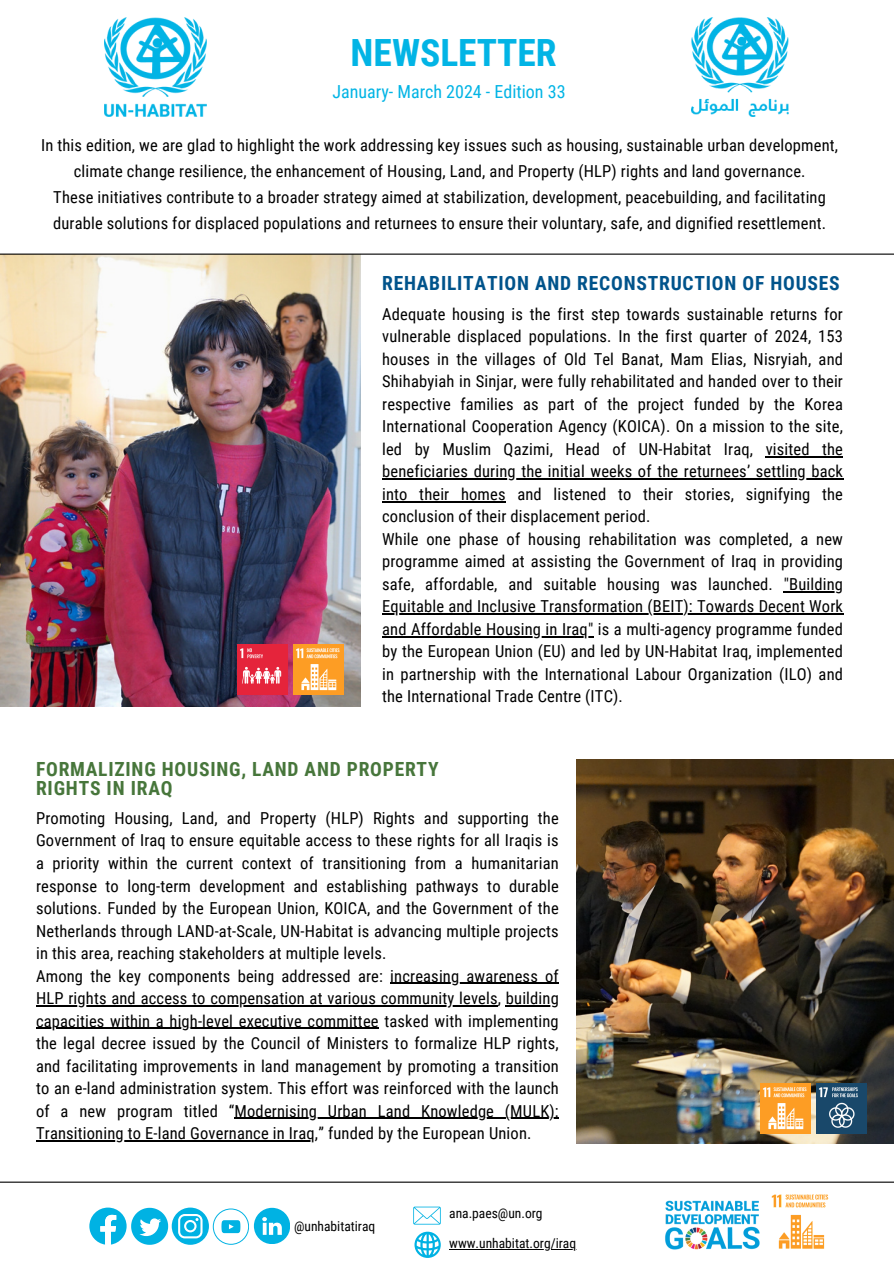
<style>
.page{position:relative;width:894px;height:1264px;background:#fff}
.page>*{position:absolute;margin:0;border:0;box-sizing:border-box;transform-origin:0 0}
.t1{font:700 37.5px "Roboto Condensed";color:#02b4e5}
.t2{font:700 19.5px/19.2px "Roboto Condensed";letter-spacing:.04em;color:#47763b}
.t3{font:700 19.5px "Roboto Condensed";letter-spacing:.04em;color:#00538b}
.t4{font:18px "Roboto Condensed";color:#02b4e5}
.t5{font:16.5px/22.5px "Roboto Condensed";letter-spacing:.01em;color:#000;text-align:justify}
.t6{font:13.5px "Roboto Condensed";color:#000}
</style>
<div class="page">
<hr style="left:0;top:1181px;width:893px;height:1px;background:#000">
<img style="left:0;top:255px;width:360px;height:451px">
<hr style="left:0;top:253px;width:893px;height:2px;background:#000">
<svg style="left:414px;top:1231px;width:26px;height:26px"></svg>
<svg style="left:413px;top:1206px;width:27px;height:18px"></svg>
<svg style="left:89px;top:1207px;width:201px;height:37px"></svg>
<img style="left:771px;top:1194px;width:58px;height:55px">
<img style="left:665px;top:1200px;width:95px;height:50px">
<hr style="left:449px;top:1249px;width:127px;height:1px;background:#000">
<img style="left:105px;top:17px;width:101px;height:99px">
<img style="left:691px;top:17px;width:97px;height:99px">
<hr style="left:765px;top:456px;width:77px;height:1px;background:#000">
<hr style="left:382px;top:478px;width:460px;height:1px;background:#000">
<hr style="left:382px;top:501px;width:123px;height:1px;background:#000">
<hr style="left:783px;top:591px;width:59px;height:1px;background:#000">
<hr style="left:382px;top:613px;width:460px;height:1px;background:#000">
<hr style="left:382px;top:636px;width:211px;height:1px;background:#000">
<img style="left:237px;top:644px;width:51px;height:50px">
<img style="left:293px;top:644px;width:50px;height:50px">
<hr style="left:390px;top:982px;width:169px;height:1px;background:#000">
<hr style="left:36px;top:1005px;width:461px;height:1px;background:#000">
<hr style="left:505px;top:1005px;width:54px;height:1px;background:#000">
<hr style="left:36px;top:1027px;width:343px;height:1px;background:#000">
<hr style="left:234px;top:1117px;width:324px;height:1px;background:#000">
<hr style="left:36px;top:1140px;width:279px;height:1px;background:#000">
<img style="left:576px;top:759px;width:317px;height:384px">
<img style="left:760px;top:1083px;width:50px;height:50px">
<img style="left:815px;top:1083px;width:51px;height:50px">
<h4 class="t1" style="left:350px;top:31px;width:207px">NEWSLETTER</h4>
<p class="t4" style="left:332px;top:81px;width:234px">January- March 2024 - Edition 33</p>
<h2 class="t5" style="left:41px;top:133px;width:798px;line-height:25.8px;text-align:center">In this edition, we are glad to highlight the work addressing key issues such as housing, sustainable urban development, climate change resilience, the enhancement of Housing, Land, and Property (HLP) rights and land governance.<br>These initiatives contribute to a broader strategy aimed at stabilization, development, peacebuilding, and facilitating durable solutions for displaced populations and returnees to ensure their voluntary, safe, and dignified resettlement.</h2>
<p class="t3" style="left:382px;top:272px;width:459px">REHABILITATION AND RECONSTRUCTION OF HOUSES</p>
<h4 class="t5" style="left:382px;top:303px;width:462px">Adequate housing is the first step towards sustainable returns for vulnerable displaced populations. In the first quarter of 2024, 153 houses in the villages of Old Tel Banat, Mam Elias, Nisryiah, and Shihabyiah in Sinjar, were fully rehabilitated and handed over to their respective families as part of the project funded by the Korea International Cooperation Agency (KOICA). On a mission to the site, led by Muslim Qazimi, Head of UN-Habitat Iraq, visited the</h4>
<p class="t5" style="left:382px;top:460px;width:462px;text-align:left">beneficiaries during the initial weeks of the returnees’ settling back into their homes and listened to their stories, signifying the conclusion of their displacement period.<br>While one phase of housing rehabilitation was completed, a new programme aimed at assisting the Government of Iraq in providing safe, affordable, and suitable housing was launched.</p>
<p class="t5" style="left:783px;top:573px;width:61px">"Building</p>
<p class="t5" style="left:382px;top:595px;width:462px">Equitable and Inclusive Transformation (BEIT): Towards Decent Work</p>
<p class="t5" style="left:382px;top:618px;width:462px">and Affordable Housing in Iraq" is a multi-agency programme funded by the European Union (EU) and led by UN-Habitat Iraq, implemented in partnership with the International Labour Organization (ILO) and the International Trade Centre (ITC).</p>
<p class="t2" style="left:36px;top:759px;width:404px">FORMALIZING HOUSING, LAND AND PROPERTY<br>RIGHTS IN IRAQ</p>
<p class="t5" style="left:36px;top:807px;width:524px">Promoting Housing, Land, and Property (HLP) Rights and supporting the Government of Iraq to ensure equitable access to these rights for all Iraqis is a priority within the current context of transitioning from a humanitarian response to long-term development and establishing pathways to durable solutions. Funded by the European Union, KOICA, and the Government of the Netherlands through LAND-at-Scale, UN-Habitat is advancing multiple projects in this area, reaching stakeholders at multiple levels.</p>
<p class="t5" style="left:36px;top:964px;width:524px">Among the key components being addressed are: increasing awareness of</p>
<p class="t5" style="left:36px;top:987px;width:524px">HLP rights and access to compensation at various community levels, building</p>
<p class="t5" style="left:36px;top:1009px;width:524px">capacities within a high-level executive committee tasked with implementing the legal decree issued by the Council of Ministers to formalize HLP rights, and facilitating improvements in land management by promoting a transition to an e-land administration system. This effort was reinforced with the launch of a new program titled “Modernising Urban Land Knowledge (MULK):</p>
<p class="t5" style="left:36px;top:1122px;width:497px">Transitioning to E-land Governance in Iraq,” funded by the European Union.</p>
<h4 class="t6" style="left:294px;top:1218px;width:83px">@unhabitatiraq</h4>
<p class="t6" style="left:449px;top:1205px;width:95px">ana.paes@un.org</p>
<p class="t6" style="left:449px;top:1235px;width:128px">www.unhabitat.org/iraq</p>
</div>
